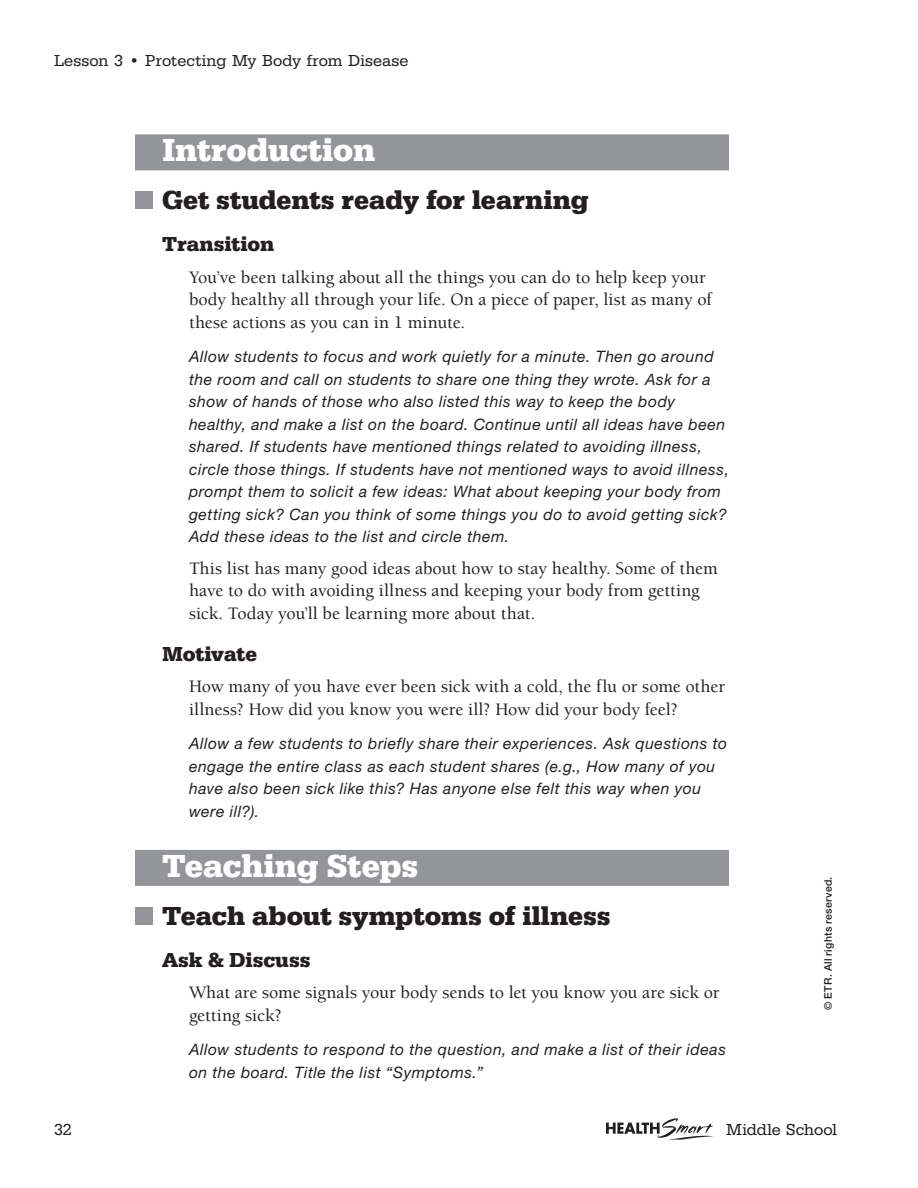
<style>
.page{position:relative;width:918px;height:1188px;background:#fff}
.page>*{position:absolute;margin:0;border:0;box-sizing:border-box;transform-origin:0 0}
.t1{font:700 33px "URW Egyptienne T";letter-spacing:-.005em;color:#fff}
.t2{font:700 27px "URW Egyptienne T";letter-spacing:-.005em;color:#231f20}
.t3{font:700 21px "URW Egyptienne T";color:#231f20}
.t4{font:500 18px/22.5px "Berkeley";letter-spacing:-.005em;color:#231f20}
.t5{font:16.5px "URW Egyptienne T";letter-spacing:.005em;color:#231f20}
.t6{font:italic 15.75px/22.5px "Helvetica Neue";letter-spacing:.035em;color:#231f20}
.t7{font:500 10.5px "Helvetica Neue";letter-spacing:.02em;color:#231f20}
</style>
<div class="page">
<svg style="left:606px;top:1118px;width:107px;height:22px"></svg>
<div style="left:135px;top:134px;width:594px;height:36px;background:#939598"></div>
<div style="left:135px;top:850px;width:594px;height:36px;background:#939598"></div>
<div style="left:135px;top:191px;width:18px;height:18px;background:#939598"></div>
<div style="left:135px;top:907px;width:18px;height:18px;background:#939598"></div>
<p class="t5" style="left:54px;top:51px;width:356px">Lesson 3 • Protecting My Body from Disease</p>
<h1 class="t1" style="left:162px;top:131px;width:215px">Introduction</h1>
<h2 class="t2" style="left:162px;top:184px;width:428px">Get students ready for learning</h2>
<h3 class="t3" style="left:162px;top:232px;width:114px">Transition</h3>
<p class="t4" style="left:189px;top:266px;width:524px">You’ve been talking about all the things you can do to help keep your body healthy all through your life. On a piece of paper, list as many of these actions as you can in 1 minute.</p>
<p class="t6" style="left:189px;top:345px;width:542px">Allow students to focus and work quietly for a minute. Then go around the room and call on students to share one thing they wrote. Ask for a show of hands of those who also listed this way to keep the body healthy, and make a list on the board. Continue until all ideas have been shared. If students have mentioned things related to avoiding illness, circle those things. If students have not mentioned ways to avoid illness, prompt them to solicit a few ideas: What about keeping your body from getting sick? Can you think of some things you do to avoid getting sick?<br>Add these ideas to the list and circle them.</p>
<p class="t4" style="left:189px;top:557px;width:530px">This list has many good ideas about how to stay healthy. Some of them have to do with avoiding illness and keeping your body from getting sick. Today you’ll be learning more about that.</p>
<h3 class="t3" style="left:162px;top:641px;width:97px">Motivate</h3>
<p class="t4" style="left:189px;top:676px;width:538px">How many of you have ever been sick with a cold, the flu or some other illness? How did you know you were ill? How did your body feel?</p>
<p class="t6" style="left:189px;top:732px;width:540px">Allow a few students to briefly share their experiences. Ask questions to engage the entire class as each student shares (e.g., How many of you have also been sick like this? Has anyone else felt this way when you were ill?).</p>
<h1 class="t1" style="left:162px;top:846px;width:258px">Teaching Steps</h1>
<h2 class="t2" style="left:162px;top:900px;width:450px">Teach about symptoms of illness</h2>
<h3 class="t3" style="left:162px;top:947px;width:150px">Ask &amp; Discuss</h3>
<p class="t4" style="left:189px;top:982px;width:532px">What are some signals your body sends to let you know you are sick or getting sick?</p>
<p class="t6" style="left:189px;top:1038px;width:538px">Allow students to respond to the question, and make a list of their ideas on the board. Title the list “Symptoms.”</p>
<p class="t7" style="left:822px;top:1010px;width:135px;rotate:-90deg">© ETR. All rights reserved.</p>
<p class="t5" style="left:54px;top:1120px;width:19px">32</p>
<p class="t5" style="left:726px;top:1120px;width:112px">Middle School</p>
</div>
